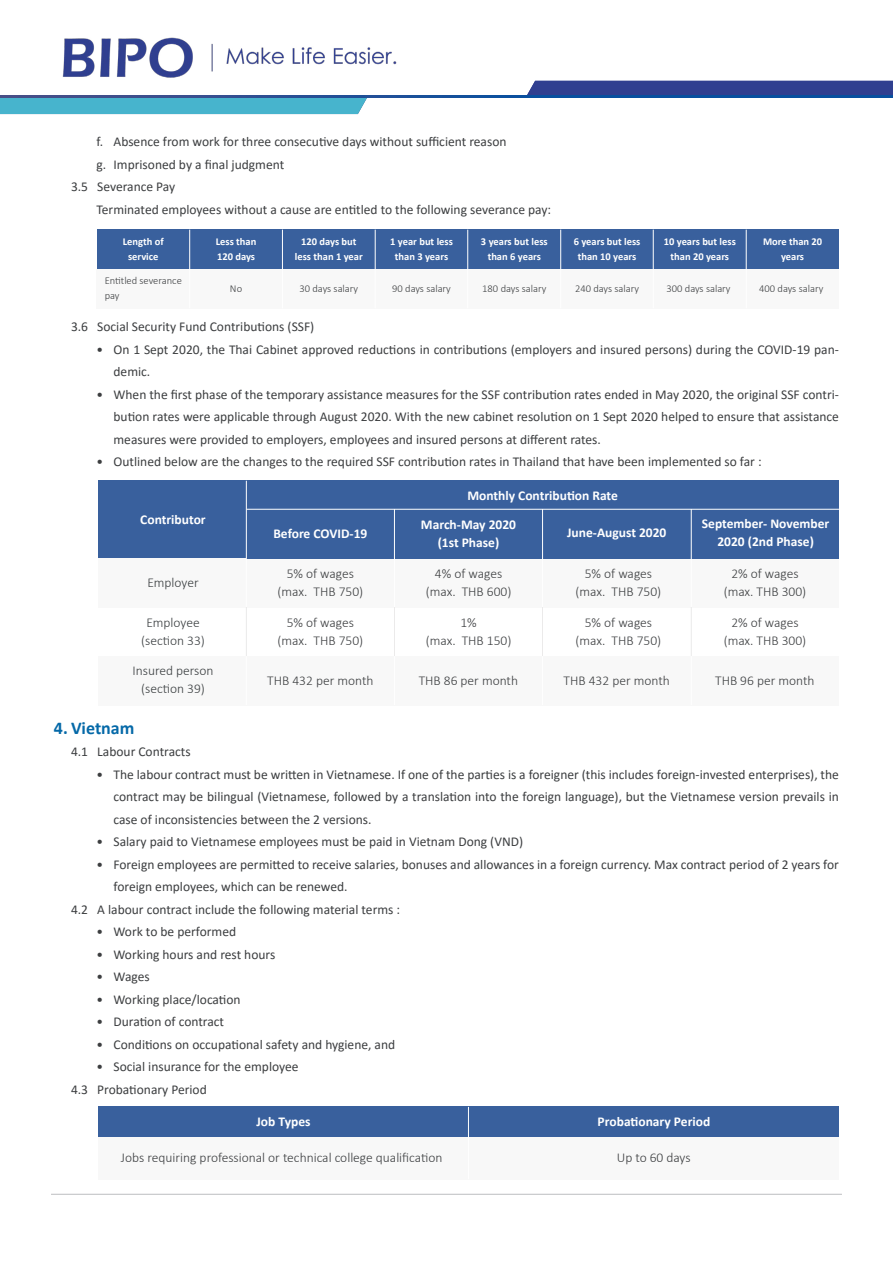
<style>
.page{position:relative;width:893px;height:1263px;background:#fff}
.page>*{position:absolute;margin:0;border:0;box-sizing:border-box;transform-origin:0 0}
.t1{font:700 18px "Calibri";color:#0569a8}
.t2{font:13.5px/22.5px "Calibri";color:#3c3e40}
.t3{font:300 13.5px "Calibri";color:#3c3e40}
.t4{font:700 13.5px/18px "Calibri";color:#fff;text-align:center}
.t5{font:300 13.5px/18px "Calibri";color:#3a3e40;text-align:center}
.t6{font:700 10.5px/15px "Calibri";color:#fff;text-align:center}
.t7{font:300 10.5px/15px "Calibri";color:#3c3e40}
</style>
<div class="page">
<hr style="left:51px;top:1194px;width:791px;height:1px;background:#bcbdc0">
<img style="left:62px;top:37px;width:335px;height:41px">
<svg style="left:0;top:97px;width:367px;height:17px;background:#48aec9"></svg>
<div style="left:527px;top:81px;width:366px;height:14px;background:#303f90"></div>
<svg style="left:0;top:95px;width:893px;height:2px;background:#1d4f97"></svg>
<div style="left:97px;top:230px;width:93px;height:39px;background:#39609d"></div>
<div style="left:97px;top:269px;width:742px;height:39px;background:#f8f8f8"></div>
<div style="left:190px;top:230px;width:92px;height:39px;background:#39609d"></div>
<div style="left:282px;top:230px;width:93px;height:39px;background:#39609d"></div>
<div style="left:468px;top:230px;width:93px;height:39px;background:#39609d"></div>
<div style="left:375px;top:230px;width:93px;height:39px;background:#39609d"></div>
<div style="left:561px;top:230px;width:92px;height:39px;background:#39609d"></div>
<div style="left:653px;top:230px;width:93px;height:39px;background:#39609d"></div>
<div style="left:746px;top:230px;width:93px;height:39px;background:#39609d"></div>
<hr style="left:189px;top:230px;width:1px;height:78px;background:#fff">
<hr style="left:282px;top:230px;width:1px;height:78px;background:#fff">
<hr style="left:375px;top:230px;width:1px;height:78px;background:#fff">
<hr style="left:467px;top:230px;width:1px;height:78px;background:#fff">
<hr style="left:560px;top:230px;width:1px;height:78px;background:#fff">
<hr style="left:653px;top:230px;width:1px;height:78px;background:#fff">
<hr style="left:746px;top:230px;width:1px;height:78px;background:#fff">
<div style="left:98px;top:558px;width:741px;height:49px;background:#f8f8f8"></div>
<div style="left:98px;top:656px;width:741px;height:49px;background:#f8f8f8"></div>
<div style="left:246px;top:481px;width:593px;height:28px;background:#39609d"></div>
<div style="left:246px;top:509px;width:148px;height:49px;background:#39609d"></div>
<div style="left:394px;top:509px;width:149px;height:49px;background:#39609d"></div>
<div style="left:543px;top:509px;width:148px;height:49px;background:#39609d"></div>
<div style="left:691px;top:509px;width:148px;height:49px;background:#39609d"></div>
<div style="left:98px;top:481px;width:148px;height:77px;background:#39609d"></div>
<hr style="left:246px;top:481px;width:1px;height:224px;background:#fff">
<hr style="left:246px;top:607px;width:1px;height:49px;background:#231f20">
<hr style="left:394px;top:509px;width:1px;height:196px;background:#fff">
<hr style="left:542px;top:509px;width:1px;height:196px;background:#fff">
<hr style="left:691px;top:509px;width:1px;height:196px;background:#fff">
<hr style="left:247px;top:509px;width:592px;height:1px;background:#fff">
<hr style="left:394px;top:607px;width:1px;height:49px;background:#231f20">
<hr style="left:542px;top:607px;width:1px;height:49px;background:#231f20">
<hr style="left:691px;top:607px;width:1px;height:49px;background:#231f20">
<div style="left:98px;top:1107px;width:371px;height:30px;background:#39609d"></div>
<div style="left:469px;top:1107px;width:370px;height:30px;background:#39609d"></div>
<div style="left:98px;top:1137px;width:741px;height:42px;background:#f8f8f8"></div>
<hr style="left:468px;top:1107px;width:1px;height:72px;background:#fff">
<p class="t2" style="left:97px;top:130px;width:412px">f. Absence from work for three consecutive days without sufficient reason</p>
<p class="t2" style="left:97px;top:153px;width:189px">g. Imprisoned by a final judgment</p>
<p class="t2" style="left:71px;top:175px;width:106px">3.5 Severance Pay</p>
<p class="t2" style="left:97px;top:198px;width:456px">Terminated employees without a cause are entitled to the following severance pay:</p>
<p class="t6" style="left:123px;top:233px;width:42px">Length of</p>
<p class="t6" style="left:128px;top:248px;width:32px">service</p>
<p class="t6" style="left:216px;top:233px;width:42px;text-align:left">Less than<br>120 days</p>
<p class="t6" style="left:295px;top:233px;width:69px">120 days but less than 1 year</p>
<p class="t6" style="left:481px;top:233px;width:68px">3 years but less than 6 years</p>
<p class="t6" style="left:390px;top:233px;width:64px">1 year but less than 3 years</p>
<p class="t6" style="left:574px;top:233px;width:68px">6 years but less than 10 years</p>
<p class="t6" style="left:664px;top:233px;width:74px">10 years but less than 20 years</p>
<p class="t6" style="left:763px;top:233px;width:61px">More than 20 years</p>
<p class="t7" style="left:105px;top:273px;width:79px">Entitled severance pay</p>
<p class="t7" style="left:230px;top:281px;width:14px">No</p>
<p class="t7" style="left:299px;top:281px;width:60px">30 days salary</p>
<p class="t7" style="left:392px;top:281px;width:60px">90 days salary</p>
<p class="t7" style="left:482px;top:281px;width:66px">180 days salary</p>
<p class="t7" style="left:575px;top:281px;width:66px">240 days salary</p>
<p class="t7" style="left:666px;top:281px;width:66px">300 days salary</p>
<p class="t7" style="left:759px;top:281px;width:66px">400 days salary</p>
<p class="t2" style="left:71px;top:315px;width:245px">3.6 Social Security Fund Contributions (SSF)</p>
<p class="t2" style="left:114px;top:338px;width:727px;text-indent:-17px">• On 1 Sept 2020, the Thai Cabinet approved reductions in contributions (employers and insured persons) during the COVID-19 pan&shy;demic.</p>
<p class="t2" style="left:114px;top:383px;width:727px;text-align:justify;text-indent:-17px">• When the first phase of the temporary assistance measures for the SSF contribution rates ended in May 2020, the original SSF contri&shy;bution rates were applicable through August 2020. With the new cabinet resolution on 1 Sept 2020 helped to ensure that assistance measures were provided to employers, employees and insured persons at different rates.</p>
<p class="t2" style="left:97px;top:450px;width:667px">• Outlined below are the changes to the required SSF contribution rates in Thailand that have been implemented so far :</p>
<p class="t4" style="left:140px;top:510px;width:67px">Contributor</p>
<p class="t5" style="left:147px;top:573px;width:53px">Employer</p>
<p class="t5" style="left:146px;top:614px;width:55px">Employee</p>
<p class="t5" style="left:141px;top:632px;width:65px">(section 33)</p>
<p class="t5" style="left:132px;top:662px;width:83px">Insured person (section 39)</p>
<p class="t4" style="left:467px;top:486px;width:152px">Monthly Contribution Rate</p>
<p class="t4" style="left:567px;top:523px;width:101px">June-August 2020</p>
<p class="t4" style="left:702px;top:514px;width:129px">September- November<br>2020 (2nd Phase)</p>
<p class="t3" style="left:731px;top:565px;width:69px">2% of wages</p>
<p class="t3" style="left:724px;top:583px;width:84px">(max. THB 300)</p>
<p class="t3" style="left:731px;top:614px;width:69px">2% of wages</p>
<p class="t3" style="left:724px;top:632px;width:84px">(max. THB 300)</p>
<p class="t4" style="left:421px;top:515px;width:97px">March-May 2020</p>
<p class="t4" style="left:438px;top:533px;width:63px">(1st Phase)</p>
<p class="t4" style="left:273px;top:524px;width:95px">Before COVID-19</p>
<p class="t3" style="left:287px;top:565px;width:69px">5% of wages</p>
<p class="t3" style="left:278px;top:583px;width:87px">(max. THB 750)</p>
<p class="t3" style="left:287px;top:614px;width:69px">5% of wages</p>
<p class="t3" style="left:278px;top:632px;width:87px">(max. THB 750)</p>
<p class="t3" style="left:267px;top:672px;width:108px">THB 432 per month</p>
<p class="t3" style="left:419px;top:672px;width:101px">THB 86 per month</p>
<p class="t3" style="left:564px;top:672px;width:108px">THB 432 per month</p>
<p class="t3" style="left:715px;top:672px;width:101px">THB 96 per month</p>
<p class="t3" style="left:435px;top:565px;width:69px">4% of wages</p>
<p class="t3" style="left:426px;top:583px;width:87px">(max. THB 600)</p>
<p class="t3" style="left:460px;top:614px;width:18px">1%</p>
<p class="t3" style="left:426px;top:632px;width:87px">(max. THB 150)</p>
<p class="t3" style="left:585px;top:565px;width:69px">5% of wages</p>
<p class="t3" style="left:576px;top:583px;width:87px">(max. THB 750)</p>
<p class="t3" style="left:585px;top:614px;width:69px">5% of wages</p>
<p class="t3" style="left:576px;top:632px;width:87px">(max. THB 750)</p>
<p class="t1" style="left:54px;top:717px;width:82px">4. Vietnam</p>
<p class="t2" style="left:71px;top:740px;width:121px">4.1 Labour Contracts</p>
<p class="t2" style="left:114px;top:763px;width:727px;text-align:justify;text-indent:-17px">• The labour contract must be written in Vietnamese. If one of the parties is a foreigner (this includes foreign-invested enterprises), the contract may be bilingual (Vietnamese, followed by a translation into the foreign language), but the Vietnamese version prevails in case of inconsistencies between the 2 versions.</p>
<p class="t2" style="left:97px;top:830px;width:428px">• Salary paid to Vietnamese employees must be paid in Vietnam Dong (VND)</p>
<p class="t2" style="left:114px;top:853px;width:727px;text-indent:-17px">• Foreign employees are permitted to receive salaries, bonuses and allowances in a foreign currency. Max contract period of 2 years for foreign employees, which can be renewed.</p>
<p class="t2" style="left:71px;top:898px;width:331px">4.2 A labour contract include the following material terms :</p>
<p class="t2" style="left:97px;top:920px;width:141px">• Work to be performed</p>
<p class="t2" style="left:97px;top:943px;width:180px">• Working hours and rest hours</p>
<p class="t2" style="left:97px;top:965px;width:55px">• Wages</p>
<p class="t2" style="left:97px;top:988px;width:146px">• Working place/location</p>
<p class="t2" style="left:97px;top:1010px;width:129px">• Duration of contract</p>
<p class="t2" style="left:97px;top:1033px;width:300px">• Conditions on occupational safety and hygiene, and</p>
<p class="t2" style="left:97px;top:1055px;width:204px">• Social insurance for the employee</p>
<p class="t2" style="left:71px;top:1078px;width:137px">4.3 Probationary Period</p>
<p class="t4" style="left:256px;top:1112px;width:56px">Job Types</p>
<p class="t4" style="left:598px;top:1112px;width:114px">Probationary Period</p>
<p class="t3" style="left:121px;top:1149px;width:323px">Jobs requiring professional or technical college qualification</p>
<p class="t3" style="left:617px;top:1149px;width:75px">Up to 60 days</p>
</div>
